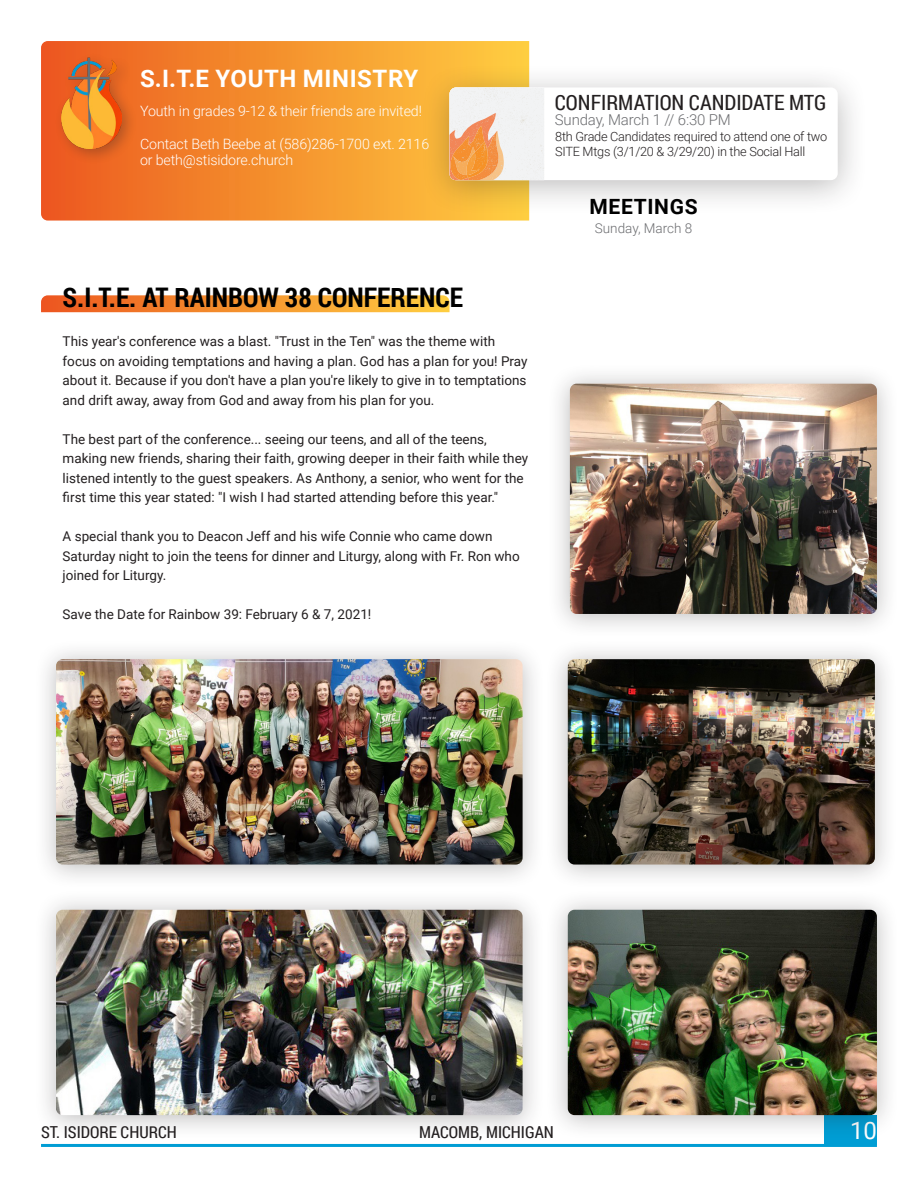
<style>
.page{position:relative;width:918px;height:1188px;background:#fff}
.page>*{position:absolute;margin:0;border:0;box-sizing:border-box;transform-origin:0 0}
.Header-Article{font:700 27px "Roboto Condensed";color:#000}
.Header-Article__whit{font:700 24px "Roboto";letter-spacing:.025em;color:#fff}
.t1{font:24px "Roboto";color:#fff}
.Post-Title{font:21px "Roboto Condensed";color:#231f20}
.Header-Article-2{font:700 21px "Roboto";letter-spacing:.035em;color:#000}
.t2{font:16.5px "Roboto Condensed";color:#231f20}
.SITE-Date{font:300 15px "Roboto";letter-spacing:-.01em;color:#6c6d70}
.What_s_Happening_Bod{font:300 14.25px/16.5px "Roboto";letter-spacing:-.01em;color:#fff}
.t3{font:13.5px/19.5px "Roboto";color:#231f20}
.SITE-Date-2{font:300 13.5px "Roboto";color:#6c6d70}
.t4{font:300 12.75px/15px "Roboto";letter-spacing:-.02em;color:#231f20}
</style>
<div class="page">
<div style="left:825px;top:1115px;width:52px;height:30px;background:#009dd4"></div>
<hr style="left:41px;top:1144px;width:836px;height:3px;background:#009dd4">
<svg style="left:41px;top:41px;width:488px;height:180px;background:#f48d2e"></svg>
<div style="left:54px;top:51px;width:83px;height:113px;background:#231f20;opacity:.3"></div>
<img style="left:62px;top:57px;width:60px;height:92px">
<div style="left:419px;top:63px;width:449px;height:153px;background:#231f20;opacity:.3"></div>
<div style="left:450px;top:87px;width:388px;height:93px;background:#fff;border-radius:7px"></div>
<svg style="left:450px;top:87px;width:94px;height:93px"></svg>
<svg style="left:41px;top:295px;width:409px;height:17px;background:#f59534"></svg>
<div style="left:545px;top:639px;width:353px;height:251px;background:#231f20;opacity:.3"></div>
<img style="left:568px;top:659px;width:307px;height:206px">
<div style="left:545px;top:889px;width:355px;height:251px;background:#231f20;opacity:.3"></div>
<img style="left:568px;top:910px;width:309px;height:205px">
<div style="left:33px;top:889px;width:512px;height:251px;background:#231f20;opacity:.3"></div>
<img style="left:56px;top:910px;width:467px;height:205px">
<div style="left:33px;top:639px;width:512px;height:251px;background:#231f20;opacity:.3"></div>
<img style="left:56px;top:659px;width:467px;height:206px">
<div style="left:547px;top:363px;width:353px;height:276px;background:#231f20;opacity:.3"></div>
<img style="left:570px;top:384px;width:307px;height:230px">
<p class="Header-Article__whit" style="left:140px;top:62px;width:280px">S.I.T.E YOUTH MINISTRY</p>
<p class="What_s_Happening_Bod" style="left:140px;top:102px;width:283px">Youth in grades 9-12 &amp; their friends are invited!</p>
<p class="What_s_Happening_Bod" style="left:140px;top:135px;width:291px">Contact Beth Beebe at (586)286-1700 ext. 2116 or beth@stisidore.church</p>
<p class="Header-Article" style="left:63px;top:279px;width:402px">S.I.T.E. AT RAINBOW 38 CONFERENCE</p>
<p class="t3" style="left:63px;top:331px;width:466px">This year's conference was a blast. "Trust in the Ten" was the theme with focus on avoiding temptations and having a plan. God has a plan for you! Pray about it. Because if you don't have a plan you're likely to give in to temptations and drift away, away from God and away from his plan for you.</p>
<p class="t3" style="left:63px;top:429px;width:467px">The best part of the conference... seeing our teens, and all of the teens, making new friends, sharing their faith, growing deeper in their faith while they listened intently to the guest speakers. As Anthony, a senior, who went for the first time this year stated: "I wish I had started attending before this year."</p>
<p class="t3" style="left:63px;top:526px;width:459px">A special thank you to Deacon Jeff and his wife Connie who came down<br>Saturday night to join the teens for dinner and Liturgy, along with Fr. Ron who joined for Liturgy.</p>
<p class="t3" style="left:63px;top:604px;width:310px">Save the Date for Rainbow 39: February 6 &amp; 7, 2021!</p>
<p class="Post-Title" style="left:555px;top:88px;width:273px">CONFIRMATION CANDIDATE MTG</p>
<p class="SITE-Date" style="left:555px;top:110px;width:178px">Sunday, March 1 // 6:30 PM</p>
<p class="t4" style="left:555px;top:128px;width:274px">8th Grade Candidates required to attend one of two<br>SITE Mtgs (3/1/20 &amp; 3/29/20) in the Social Hall</p>
<p class="Header-Article-2" style="left:589px;top:192px;width:110px">MEETINGS</p>
<p class="SITE-Date-2" style="left:595px;top:219px;width:99px">Sunday, March 8</p>
<p class="t2" style="left:41px;top:1120px;width:137px">ST. ISIDORE CHURCH</p>
<p class="t2" style="left:419px;top:1120px;width:136px">MACOMB, MICHIGAN</p>
<h2 class="t1" style="left:850px;top:1114px;width:28px">10</h2>
</div>
